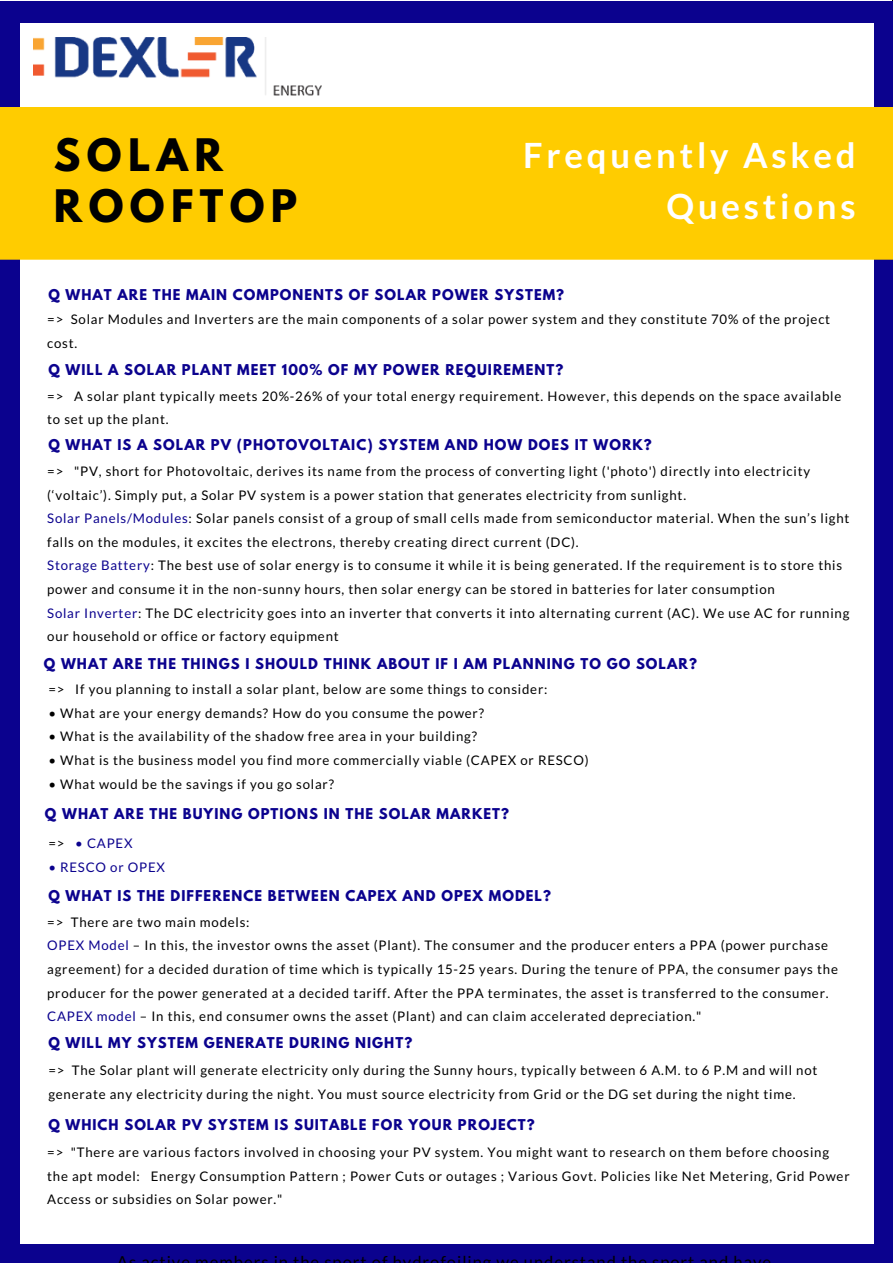
<style>
.page{position:relative;width:893px;height:1263px;background:#fff}
.page>*{position:absolute;margin:0;border:0;box-sizing:border-box;transform-origin:0 0}
.t1{font:700 39.6px/50.6px "League Spartan";letter-spacing:.16em;color:#000}
.t2{font:700 34.65px/51.8px "Lato";letter-spacing:.11em;color:#fff;text-align:right}
.t3{font:16.5px "Lato";letter-spacing:.06em;color:#000}
.t4{font:13.2px/23.5px "Lato";letter-spacing:.06em;color:#000}
.t5{font:700 13.2px "League Spartan";letter-spacing:.08em;color:#0b028e}
.t6{font:13.2px "Lato";letter-spacing:.06em;color:#0b028e}
.s1{color:#0b028e}
.s2{color:#000}
</style>
<div class="page">
<div style="left:874px;top:1243px;width:18px;height:19px;background:#0b028e"></div>
<div style="left:0;top:21px;width:19px;height:1224px;background:#0b028e"></div>
<div style="left:0;top:1243px;width:19px;height:19px;background:#0b028e"></div>
<div style="left:874px;top:21px;width:18px;height:1224px;background:#0b028e"></div>
<div style="left:18px;top:1243px;width:857px;height:19px;background:#0b028e"></div>
<div style="left:874px;top:1px;width:18px;height:22px;background:#0b028e"></div>
<div style="left:0;top:1px;width:19px;height:22px;background:#0b028e"></div>
<div style="left:18px;top:1px;width:857px;height:22px;background:#0b028e"></div>
<div style="left:0;top:107px;width:892px;height:153px;background:#fc0"></div>
<img style="left:34px;top:37px;width:287px;height:59px">
<h1 class="t1" style="left:54px;top:135px;width:245px">SOLAR<br>ROOFTOP</h1>
<h2 class="t2" style="left:523px;top:128px;width:334px">Frequently Asked<br>Questions</h2>
<p class="t5" style="left:48px;top:288px;width:517px">Q WHAT ARE THE MAIN COMPONENTS OF SOLAR POWER SYSTEM?</p>
<p class="t4" style="left:47px;top:307px;width:784px">=&gt; Solar Modules and Inverters are the main components of a solar power system and they constitute 70% of the project cost.</p>
<p class="t5" style="left:48px;top:363px;width:516px">Q WILL A SOLAR PLANT MEET 100% OF MY POWER REQUIREMENT?</p>
<p class="t4" style="left:47px;top:384px;width:795px">=&gt; A solar plant typically meets 20%-26% of your total energy requirement. However, this depends on the space available to set up the plant.</p>
<p class="t4" style="left:47px;top:459px;width:803px">=&gt; "PV, short for Photovoltaic, derives its name from the process of converting light ('photo') directly into electricity (‘voltaic’). Simply put, a Solar PV system is a power station that generates electricity from sunlight.<br><span class="s1">Solar Panels/Modules</span>: Solar panels consist of a group of small cells made from semiconductor material. When the sun’s light falls on the modules, it excites the electrons, thereby creating direct current (DC).<br><span class="s1">Storage Battery</span>: The best use of solar energy is to consume it while it is being generated. If the requirement is to store this power and consume it in the non-sunny hours, then solar energy can be stored in batteries for later consumption<br><span class="s1">Solar Inverter</span>: The DC electricity goes into an inverter that converts it into alternating current (AC). We use AC for running our household or office or factory equipment</p>
<p class="t5" style="left:48px;top:438px;width:605px">Q WHAT IS A SOLAR PV (PHOTOVOLTAIC) SYSTEM AND HOW DOES IT WORK?</p>
<p class="t5" style="left:44px;top:657px;width:654px">Q WHAT ARE THE THINGS I SHOULD THINK ABOUT IF I AM PLANNING TO GO SOLAR?</p>
<p class="t4" style="left:48px;top:677px;width:500px">=&gt; If you planning to install a solar plant, below are some things to consider:</p>
<p class="t4" style="left:48px;top:701px;width:437px">• What are your energy demands? How do you consume the power?</p>
<p class="t4" style="left:48px;top:724px;width:430px">• What is the availability of the shadow free area in your building?</p>
<p class="t4" style="left:48px;top:748px;width:542px">• What is the business model you find more commercially viable (CAPEX or RESCO)</p>
<p class="t4" style="left:48px;top:772px;width:287px">• What would be the savings if you go solar?</p>
<p class="t5" style="left:45px;top:807px;width:465px">Q WHAT ARE THE BUYING OPTIONS IN THE SOLAR MARKET?</p>
<p class="t6" style="left:48px;top:835px;width:86px"><span class="s2">=&gt;</span> • CAPEX</p>
<p class="t6" style="left:48px;top:859px;width:118px">• RESCO or OPEX</p>
<p class="t5" style="left:48px;top:889px;width:504px">Q WHAT IS THE DIFFERENCE BETWEEN CAPEX AND OPEX MODEL?</p>
<p class="t4" style="left:47px;top:910px;width:792px">=&gt; There are two main models:<br><span class="s1">OPEX Model</span> – In this, the investor owns the asset (Plant). The consumer and the producer enters a PPA (power purchase agreement) for a decided duration of time which is typically 15-25 years. During the tenure of PPA, the consumer pays the producer for the power generated at a decided tariff. After the PPA terminates, the asset is transferred to the consumer.<br><span class="s1">CAPEX model</span> – In this, end consumer owns the asset (Plant) and can claim accelerated depreciation."</p>
<p class="t5" style="left:48px;top:1036px;width:365px">Q WILL MY SYSTEM GENERATE DURING NIGHT?</p>
<p class="t4" style="left:48px;top:1058px;width:770px">=&gt; The Solar plant will generate electricity only during the Sunny hours, typically between 6 A.M. to 6 P.M and will not generate any electricity during the night. You must source electricity from Grid or the DG set during the night time.</p>
<p class="t5" style="left:48px;top:1118px;width:488px">Q WHICH SOLAR PV SYSTEM IS SUITABLE FOR YOUR PROJECT?</p>
<p class="t4" style="left:47px;top:1140px;width:803px">=&gt; "There are various factors involved in choosing your PV system. You might want to research on them before choosing the apt model: Energy Consumption Pattern ; Power Cuts or outages ; Various Govt. Policies like Net Metering, Grid Power<br>Access or subsidies on Solar power."</p>
<p class="t3" style="left:117px;top:1252px;width:13px">A</p>
<p class="t3" style="left:159px;top:1252px;width:13px">ti</p>
<p class="t3" style="left:234px;top:1252px;width:11px">b</p>
<p class="t3" style="left:274px;top:1252px;width:37px">i th</p>
<p class="t3" style="left:360px;top:1252px;width:113px">t fhd fili</p>
<p class="t3" style="left:544px;top:1252px;width:11px">d</p>
<p class="t3" style="left:580px;top:1252px;width:59px">t dth</p>
<p class="t3" style="left:688px;top:1252px;width:8px">t</p>
<p class="t3" style="left:719px;top:1252px;width:25px">d h</p>
</div>
